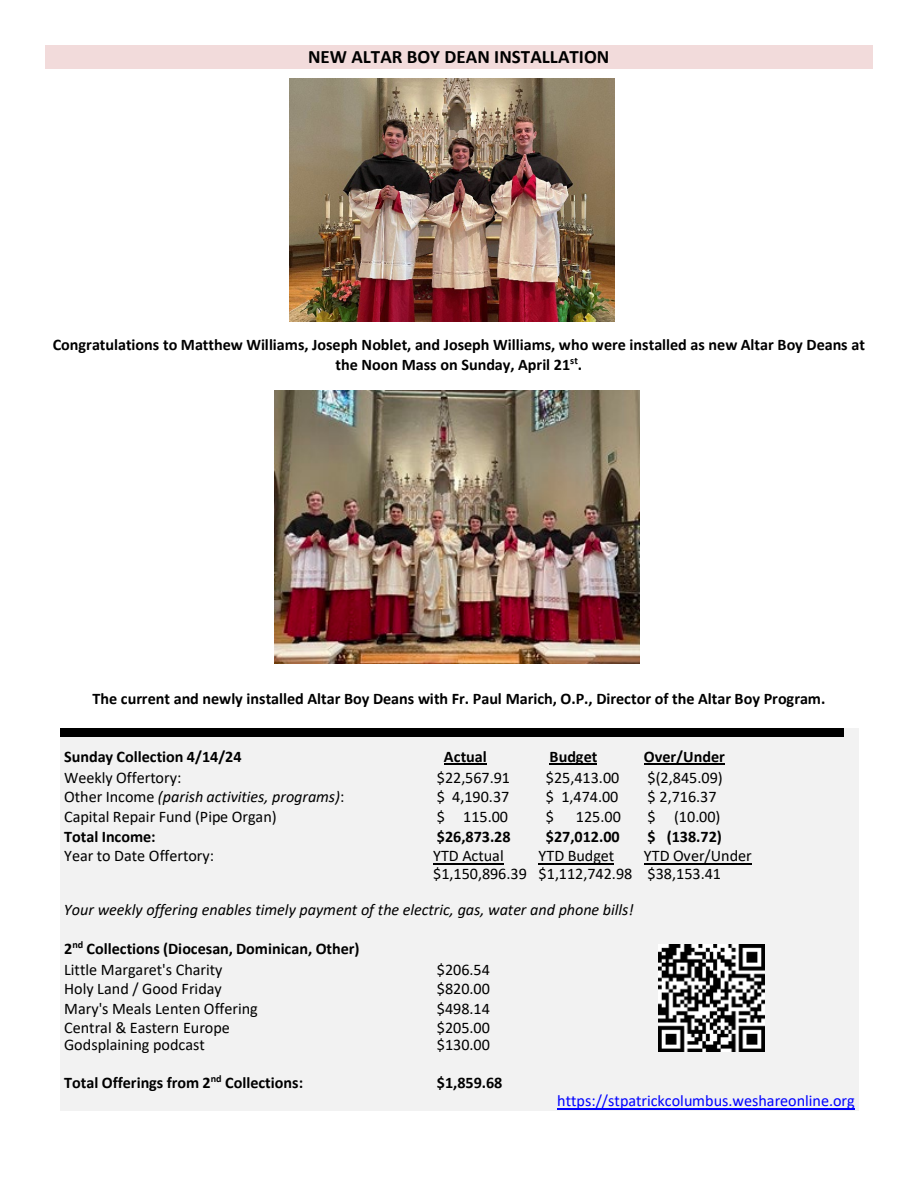
<style>
.page{position:relative;width:918px;height:1188px;background:#fff}
.page>*{position:absolute;margin:0;border:0;box-sizing:border-box;transform-origin:0 0}
.t1{font:700 19.05px "Calibri";color:#000}
.t2{font:700 16.2px/19.6px "Calibri";letter-spacing:-.005em;color:#000;text-align:center}
.t3{font:16.2px/17.5px "Calibri";color:#000}
.t4{font:italic 16.2px "Calibri";color:#000}
.t5{font:16.2px "Calibri";color:#00f}
.s1{font-style:normal}
.s2{font-weight:400}
</style>
<div class="page">
<div style="left:45px;top:45px;width:827px;height:23px;background:#f2dbdb"></div>
<div style="left:60px;top:737px;width:337px;height:31px;background:#f2f2f2"></div>
<div style="left:397px;top:737px;width:136px;height:31px;background:#f2f2f2"></div>
<hr style="left:444px;top:764px;width:43px;height:1px;background:#000">
<div style="left:533px;top:737px;width:105px;height:31px;background:#f2f2f2"></div>
<hr style="left:550px;top:764px;width:47px;height:1px;background:#000">
<div style="left:638px;top:737px;width:206px;height:31px;background:#f2f2f2"></div>
<hr style="left:644px;top:764px;width:81px;height:1px;background:#000">
<div style="left:844px;top:737px;width:14px;height:31px;background:#f2f2f2"></div>
<div style="left:60px;top:728px;width:337px;height:9px;background:#000"></div>
<div style="left:397px;top:728px;width:9px;height:9px;background:#000"></div>
<div style="left:406px;top:728px;width:127px;height:9px;background:#000"></div>
<div style="left:533px;top:728px;width:9px;height:9px;background:#000"></div>
<div style="left:542px;top:728px;width:96px;height:9px;background:#000"></div>
<div style="left:638px;top:728px;width:9px;height:9px;background:#000"></div>
<div style="left:647px;top:728px;width:197px;height:9px;background:#000"></div>
<div style="left:844px;top:728px;width:14px;height:9px;background:#f2f2f2"></div>
<div style="left:60px;top:768px;width:337px;height:20px;background:#f2f2f2"></div>
<div style="left:397px;top:768px;width:136px;height:20px;background:#f2f2f2"></div>
<div style="left:533px;top:768px;width:105px;height:20px;background:#f2f2f2"></div>
<div style="left:638px;top:768px;width:206px;height:20px;background:#f2f2f2"></div>
<div style="left:844px;top:768px;width:14px;height:20px;background:#f2f2f2"></div>
<div style="left:60px;top:788px;width:337px;height:19px;background:#f2f2f2"></div>
<div style="left:397px;top:788px;width:136px;height:19px;background:#f2f2f2"></div>
<div style="left:533px;top:788px;width:105px;height:19px;background:#f2f2f2"></div>
<div style="left:638px;top:788px;width:206px;height:19px;background:#f2f2f2"></div>
<div style="left:844px;top:788px;width:14px;height:19px;background:#f2f2f2"></div>
<div style="left:60px;top:807px;width:337px;height:20px;background:#f2f2f2"></div>
<div style="left:397px;top:807px;width:136px;height:20px;background:#f2f2f2"></div>
<div style="left:533px;top:807px;width:105px;height:20px;background:#f2f2f2"></div>
<div style="left:638px;top:807px;width:206px;height:20px;background:#f2f2f2"></div>
<div style="left:844px;top:807px;width:14px;height:20px;background:#f2f2f2"></div>
<div style="left:60px;top:827px;width:337px;height:20px;background:#f2f2f2"></div>
<div style="left:397px;top:827px;width:136px;height:20px;background:#f2f2f2"></div>
<div style="left:533px;top:827px;width:105px;height:20px;background:#f2f2f2"></div>
<div style="left:638px;top:827px;width:206px;height:20px;background:#f2f2f2"></div>
<div style="left:844px;top:827px;width:14px;height:20px;background:#f2f2f2"></div>
<div style="left:60px;top:847px;width:337px;height:19px;background:#f2f2f2"></div>
<div style="left:397px;top:847px;width:136px;height:19px;background:#f2f2f2"></div>
<hr style="left:433px;top:863px;width:71px;height:1px;background:#000">
<div style="left:533px;top:847px;width:105px;height:19px;background:#f2f2f2"></div>
<hr style="left:539px;top:863px;width:75px;height:1px;background:#000">
<div style="left:638px;top:847px;width:206px;height:19px;background:#f2f2f2"></div>
<hr style="left:644px;top:863px;width:108px;height:1px;background:#000">
<div style="left:844px;top:847px;width:14px;height:19px;background:#f2f2f2"></div>
<div style="left:60px;top:866px;width:337px;height:17px;background:#f2f2f2"></div>
<div style="left:397px;top:866px;width:136px;height:17px;background:#f2f2f2"></div>
<div style="left:533px;top:866px;width:105px;height:17px;background:#f2f2f2"></div>
<div style="left:638px;top:866px;width:206px;height:17px;background:#f2f2f2"></div>
<div style="left:844px;top:866px;width:14px;height:17px;background:#f2f2f2"></div>
<div style="left:60px;top:883px;width:784px;height:18px;background:#f2f2f2"></div>
<div style="left:60px;top:901px;width:784px;height:18px;background:#f2f2f2"></div>
<div style="left:844px;top:883px;width:14px;height:36px;background:#f2f2f2"></div>
<div style="left:60px;top:919px;width:337px;height:41px;background:#f2f2f2"></div>
<div style="left:397px;top:919px;width:136px;height:41px;background:#f2f2f2"></div>
<div style="left:533px;top:919px;width:325px;height:41px;background:#f2f2f2"></div>
<div style="left:60px;top:960px;width:337px;height:20px;background:#f2f2f2"></div>
<div style="left:397px;top:960px;width:136px;height:20px;background:#f2f2f2"></div>
<div style="left:533px;top:960px;width:325px;height:20px;background:#f2f2f2"></div>
<div style="left:60px;top:980px;width:337px;height:19px;background:#f2f2f2"></div>
<div style="left:397px;top:980px;width:136px;height:19px;background:#f2f2f2"></div>
<div style="left:533px;top:980px;width:325px;height:19px;background:#f2f2f2"></div>
<div style="left:60px;top:999px;width:337px;height:20px;background:#f2f2f2"></div>
<div style="left:397px;top:999px;width:136px;height:20px;background:#f2f2f2"></div>
<div style="left:533px;top:999px;width:325px;height:20px;background:#f2f2f2"></div>
<div style="left:60px;top:1019px;width:337px;height:17px;background:#f2f2f2"></div>
<div style="left:60px;top:1036px;width:337px;height:18px;background:#f2f2f2"></div>
<div style="left:397px;top:1019px;width:136px;height:17px;background:#f2f2f2"></div>
<div style="left:397px;top:1036px;width:136px;height:18px;background:#f2f2f2"></div>
<div style="left:533px;top:1019px;width:325px;height:35px;background:#f2f2f2"></div>
<div style="left:60px;top:1054px;width:337px;height:19px;background:#f2f2f2"></div>
<div style="left:397px;top:1054px;width:136px;height:19px;background:#f2f2f2"></div>
<div style="left:533px;top:1054px;width:325px;height:19px;background:#f2f2f2"></div>
<div style="left:60px;top:1073px;width:337px;height:20px;background:#f2f2f2"></div>
<div style="left:397px;top:1073px;width:136px;height:20px;background:#f2f2f2"></div>
<div style="left:533px;top:1073px;width:325px;height:20px;background:#f2f2f2"></div>
<div style="left:60px;top:1093px;width:337px;height:18px;background:#f2f2f2"></div>
<div style="left:397px;top:1093px;width:136px;height:18px;background:#f2f2f2"></div>
<div style="left:533px;top:1093px;width:325px;height:18px;background:#f2f2f2"></div>
<hr style="left:557px;top:1108px;width:298px;height:1px;background:#00f">
<img style="left:659px;top:945px;width:106px;height:106px">
<img style="left:290px;top:78px;width:325px;height:244px">
<img style="left:274px;top:390px;width:365px;height:273px">
<p class="t1" style="left:308px;top:44px;width:303px">NEW ALTAR BOY DEAN INSTALLATION</p>
<p class="t2" style="left:53px;top:335px;width:814px">Congratulations to Matthew Williams, Joseph Noblet, and Joseph Williams, who were installed as new Altar Boy Deans at the Noon Mass on Sunday, April 21<sup>st</sup>.</p>
<p class="t2" style="left:92px;top:689px;width:734px">The current and newly installed Altar Boy Deans with Fr. Paul Marich, O.P., Director of the Altar Boy Program.</p>
<p class="t2" style="left:64px;top:747px;width:179px">Sunday Collection 4/14/24</p>
<p class="t2" style="left:444px;top:747px;width:44px">Actual</p>
<p class="t2" style="left:550px;top:747px;width:49px">Budget</p>
<p class="t2" style="left:644px;top:747px;width:82px">Over/Under</p>
<p class="t3" style="left:64px;top:768px;width:119px">Weekly Offertory:</p>
<p class="t3" style="left:437px;top:768px;width:75px">$22,567.91</p>
<p class="t3" style="left:546px;top:768px;width:75px">$25,413.00</p>
<p class="t3" style="left:648px;top:768px;width:77px">$(2,845.09)</p>
<p class="t4" style="left:64px;top:786px;width:282px"><span class="s1">Other Income</span> (parish activities, programs)<span class="s1">:</span></p>
<p class="t3" style="left:437px;top:788px;width:74px">$ 4,190.37</p>
<p class="t3" style="left:546px;top:788px;width:74px">$ 1,474.00</p>
<p class="t3" style="left:648px;top:788px;width:70px">$ 2,716.37</p>
<p class="t3" style="left:64px;top:807px;width:214px">Capital Repair Fund (Pipe Organ)</p>
<p class="t3" style="left:437px;top:807px;width:73px">$ 115.00</p>
<p class="t3" style="left:546px;top:807px;width:10px">$</p>
<p class="t3" style="left:576px;top:807px;width:46px">125.00</p>
<p class="t3" style="left:648px;top:807px;width:74px">$ (10.00)</p>
<p class="t2" style="left:64px;top:826px;width:93px">Total Income:</p>
<p class="t2" style="left:437px;top:826px;width:75px">$26,873.28</p>
<p class="t2" style="left:546px;top:826px;width:75px">$27,012.00</p>
<p class="t2" style="left:648px;top:826px;width:76px">$ (138.72)</p>
<p class="t3" style="left:64px;top:847px;width:151px">Year to Date Offertory:</p>
<p class="t3" style="left:433px;top:847px;width:72px">YTD Actual</p>
<p class="t3" style="left:539px;top:847px;width:77px">YTD Budget</p>
<p class="t3" style="left:433px;top:846px;width:320px;line-height:18.1px;text-indent:211px">YTD Over/Under $1,150,896.39 $1,112,742.98 $38,153.41</p>
<p class="t4" style="left:64px;top:899px;width:571px">Your weekly offering enables timely payment of the electric, gas, water and phone bills!</p>
<p class="t2" style="left:64px;top:938px;width:297px;line-height:20.4px;text-align:left">2<sup>nd</sup> Collections (Diocesan, Dominican, Other)<br><span class="s2">Little Margaret's Charity</span></p>
<p class="t3" style="left:437px;top:960px;width:55px">$206.54</p>
<p class="t3" style="left:64px;top:980px;width:159px">Holy Land / Good Friday</p>
<p class="t3" style="left:437px;top:980px;width:55px">$820.00</p>
<p class="t3" style="left:64px;top:999px;width:195px">Mary's Meals Lenten Offering</p>
<p class="t3" style="left:437px;top:999px;width:55px">$498.14</p>
<p class="t3" style="left:64px;top:1018px;width:167px">Central &amp; Eastern Europe<br>Godsplaining podcast</p>
<p class="t3" style="left:437px;top:1018px;width:55px">$205.00 $130.00</p>
<p class="t2" style="left:64px;top:1073px;width:241px">Total Offerings from 2<sup>nd</sup> Collections:</p>
<p class="t2" style="left:437px;top:1073px;width:67px">$1,859.68</p>
<p class="t5" style="left:557px;top:1090px;width:299px">https://stpatrickcolumbus.weshareonline.org</p>
</div>
